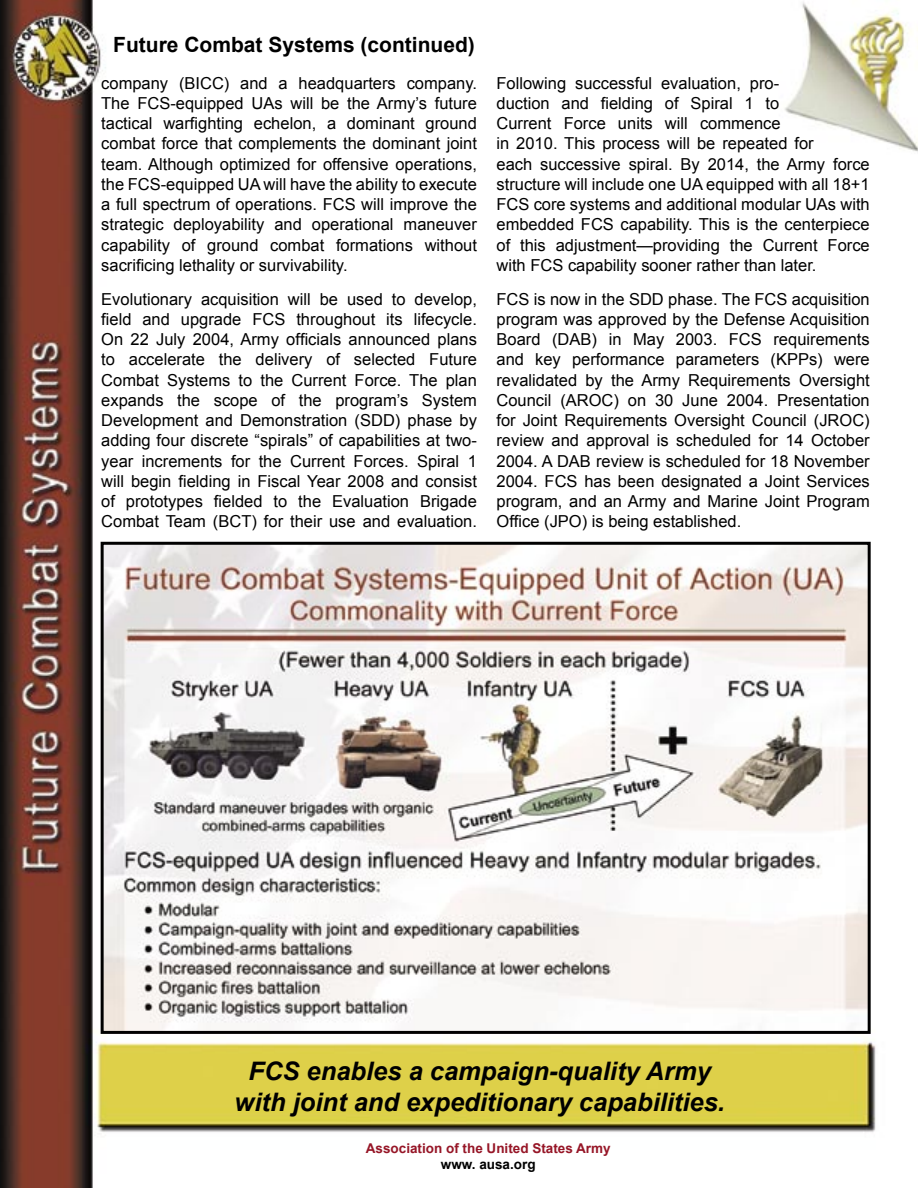
<style>
.page{position:relative;width:918px;height:1188px;background:#fff}
.page>*{position:absolute;margin:0;border:0;box-sizing:border-box;transform-origin:0 0}
.t1{font:italic 700 25.5px/30.6px "Arial";color:#000;text-align:center}
.t2{font:700 21px "Arial";color:#000}
.t3{font:16.5px/20.2px "Arial";color:#000;text-align:justify}
.t4{font:700 13.5px "Arial";color:#961627}
.t5{font:700 13.5px "Arial";color:#000}
</style>
<div class="page">
<img style="left:0;top:0;width:918px;height:1188px">
<img style="left:105px;top:546px;width:762px;height:484px">
<div style="left:101px;top:542px;width:770px;height:492px;border:3px solid #000"></div>
<p class="t2" style="left:113px;top:31px;width:363px">Future Combat Systems (continued)</p>
<p class="t3" style="left:101px;top:73px;width:377px">company (BICC) and a headquarters company.<br>The FCS-equipped UAs will be the Army’s future tactical warfighting echelon, a dominant ground combat force that complements the dominant joint team. Although optimized for offensive operations, the FCS-equipped UA will have the ability to execute a full spectrum of operations. FCS will improve the strategic deployability and operational maneuver capability of ground combat formations without sacrificing lethality or survivability.</p>
<p class="t3" style="left:101px;top:289px;width:377px">Evolutionary acquisition will be used to develop, field and upgrade FCS throughout its lifecycle.<br>On 22 July 2004, Army officials announced plans to accelerate the delivery of selected Future Combat Systems to the Current Force. The plan expands the scope of the program’s System Development and Demonstration (SDD) phase by adding four discrete “spirals” of capabilities at two&shy;year increments for the Current Forces. Spiral 1 will begin fielding in Fiscal Year 2008 and consist of prototypes fielded to the Evaluation Brigade Combat Team (BCT) for their use and evaluation.</p>
<p class="t3" style="left:496px;top:73px;width:375px;text-align:left">Following successful evaluation, pro-<br>duction and fielding of Spiral 1 to<br>Current Force units will commence<br>in 2010. This process will be repeated for<br>each successive spiral. By 2014, the Army force structure will include one UA equipped with all 18+1<br>FCS core systems and additional modular UAs with embedded FCS capability. This is the centerpiece of this adjustment—providing the Current Force with FCS capability sooner rather than later.</p>
<p class="t3" style="left:497px;top:289px;width:375px">FCS is now in the SDD phase. The FCS acquisition program was approved by the Defense Acquisition Board (DAB) in May 2003. FCS requirements and key performance parameters (KPPs) were revalidated by the Army Requirements Oversight Council (AROC) on 30 June 2004. Presentation for Joint Requirements Oversight Council (JROC) review and approval is scheduled for 14 October 2004. A DAB review is scheduled for 18 November 2004. FCS has been designated a Joint Services program, and an Army and Marine Joint Program Office (JPO) is being established.</p>
<h1 class="t1" style="left:235px;top:1057px;width:492px">FCS enables a campaign-quality Army with joint and expeditionary capabilities.</h1>
<p class="t4" style="left:366px;top:1139px;width:246px">Association of the United States Army</p>
<p class="t5" style="left:441px;top:1155px;width:96px">www. ausa.org</p>
</div>
